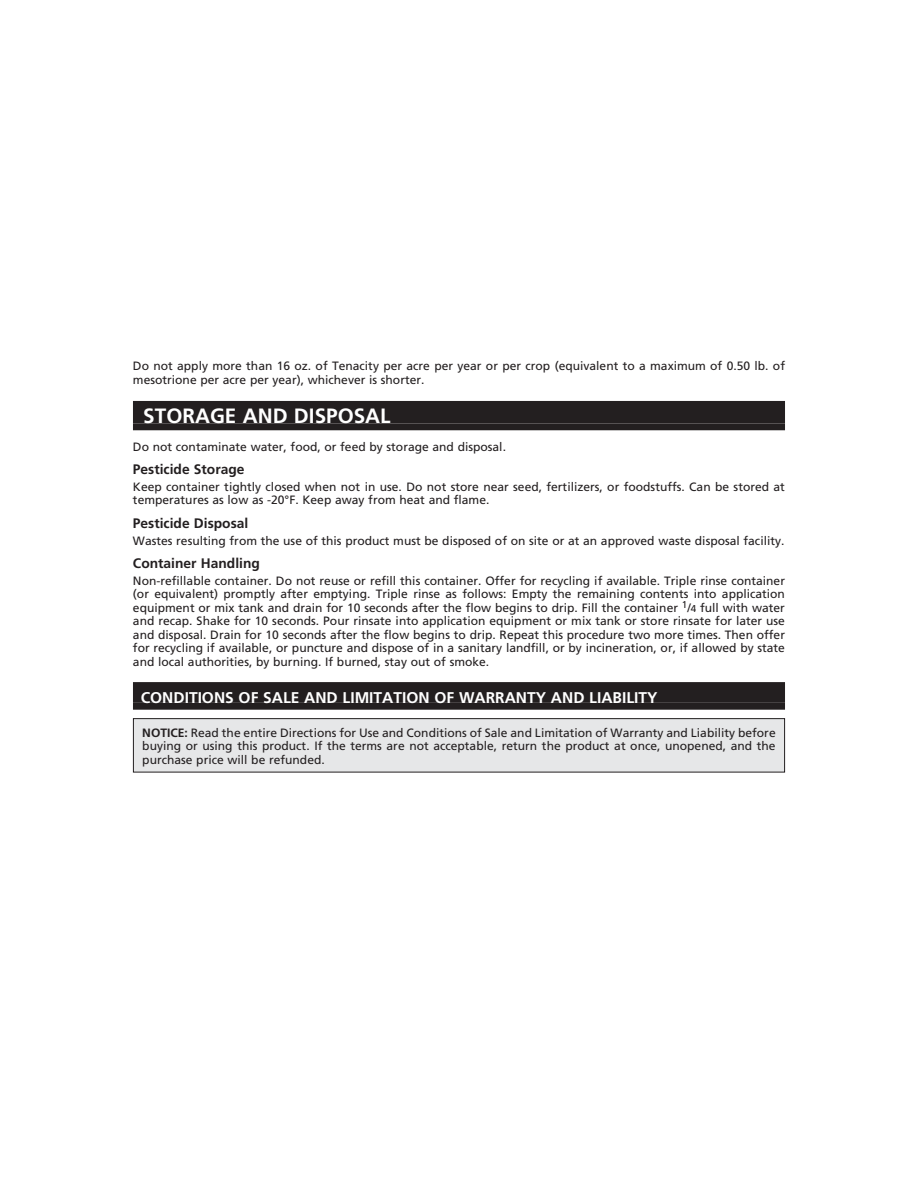
<style>
.page{position:relative;width:918px;height:1188px;background:#fff}
.page>*{position:absolute;margin:0;border:0;box-sizing:border-box;transform-origin:0 0}
.t1{font:700 20.7px "Frutiger";color:#fff}
.t2{font:700 15.6px "Frutiger";color:#fff}
.t3{font:700 13.8px "Frutiger";color:#231f20}
.t4{font:12.15px/13.5px "Frutiger";color:#231f20}
.s1{font-size:9.9px}
.s2{font-weight:700}
</style>
<div class="page">
<div style="left:133px;top:719px;width:652px;height:53px;background:#e6e7e8"></div>
<div style="left:133px;top:718px;width:652px;height:55px;border:1px solid #231f20"></div>
<div style="left:133px;top:401px;width:652px;height:22px;background:#231f20"></div>
<div style="left:133px;top:423px;width:652px;height:7px;background:#231f20"></div>
<div style="left:133px;top:682px;width:652px;height:21px;background:#231f20"></div>
<div style="left:133px;top:703px;width:652px;height:7px;background:#231f20"></div>
<p class="t4" style="left:133px;top:359px;width:654px">Do not apply more than 16 oz. of Tenacity per acre per year or per crop (equivalent to a maximum of 0.50 lb. of mesotrione per acre per year), whichever is shorter.</p>
<h1 class="t1" style="left:143px;top:404px;width:249px">STORAGE AND DISPOSAL</h1>
<p class="t4" style="left:133px;top:440px;width:375px">Do not contaminate water, food, or feed by storage and disposal.</p>
<p class="t3" style="left:133px;top:461px;width:113px">Pesticide Storage</p>
<p class="t4" style="left:133px;top:480px;width:654px">Keep container tightly closed when not in use. Do not store near seed, fertilizers, or foodstuffs. Can be stored at temperatures as low as -20°F. Keep away from heat and flame.</p>
<p class="t3" style="left:133px;top:515px;width:117px">Pesticide Disposal</p>
<p class="t4" style="left:133px;top:534px;width:653px">Wastes resulting from the use of this product must be disposed of on site or at an approved waste disposal facility.</p>
<p class="t3" style="left:133px;top:555px;width:128px">Container Handling</p>
<p class="t4" style="left:133px;top:574px;width:654px;text-align:justify">Non-refillable container. Do not reuse or refill this container. Offer for recycling if available. Triple rinse container (or equivalent) promptly after emptying. Triple rinse as follows: Empty the remaining contents into application equipment or mix tank and drain for 10 seconds after the flow begins to drip. Fill the container <sup>1</sup>/<span class="s1">4</span> full with water and recap. Shake for 10 seconds. Pour rinsate into application equipment or mix tank or store rinsate for later use and disposal. Drain for 10 seconds after the flow begins to drip. Repeat this procedure two more times. Then offer for recycling if available, or puncture and dispose of in a sanitary landfill, or by incineration, or, if allowed by state and local authorities, by burning. If burned, stay out of smoke.</p>
<p class="t2" style="left:141px;top:688px;width:518px">CONDITIONS OF SALE AND LIMITATION OF WARRANTY AND LIABILITY</p>
<p class="t4" style="left:142px;top:726px;width:635px;text-align:justify"><span class="s2">NOTICE:</span> Read the entire Directions for Use and Conditions of Sale and Limitation of Warranty and Liability before buying or using this product. If the terms are not acceptable, return the product at once, unopened, and the purchase price will be refunded.</p>
</div>
